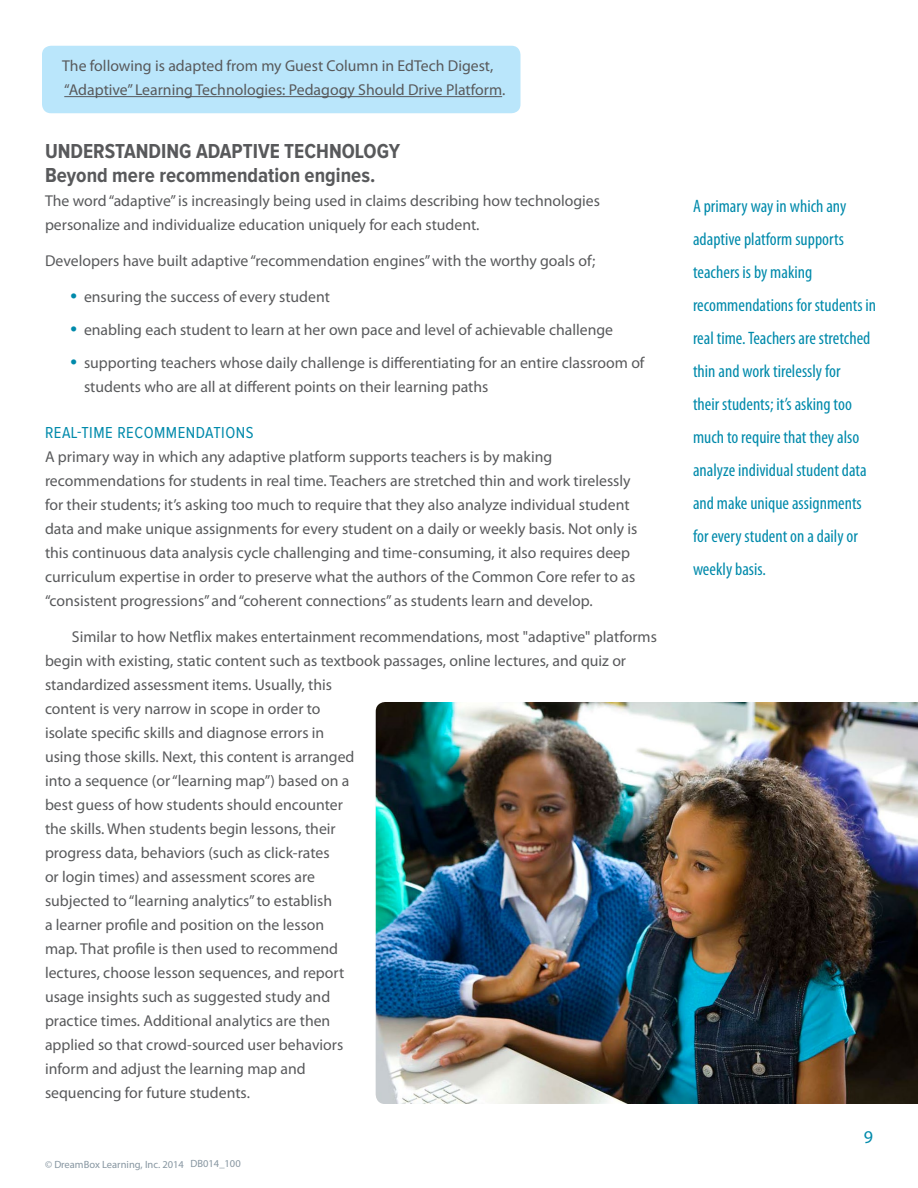
<style>
.page{position:relative;width:918px;height:1188px;background:#fff}
.page>*{position:absolute;margin:0;border:0;box-sizing:border-box;transform-origin:0 0}
.t1{font:700 21px/24px "Proxima Nova Cond";color:#58595b}
.t2{font:condensed 18px/33px "Myriad Pro";color:#008aab}
.t3{font:18px "Myriad Pro";color:#008aab}
.t4{font:16.5px "Proxima Nova Cond";letter-spacing:.03em;color:#008aab}
.t5{font:15.75px/24px "Myriad Pro";color:#58595b}
.t6{font:10.5px "Myriad Pro";color:#8796a1}
.s1{font-weight:700;font-size:19.5px;color:#008aab}
</style>
<div class="page">
<div style="left:42px;top:46px;width:478px;height:67px;background:#bae6fb;border-radius:9px"></div>
<hr style="left:64px;top:96px;width:438px;height:1px;background:#58595b">
<img style="left:376px;top:702px;width:542px;height:402px">
<p class="t5" style="left:62px;top:54px;width:445px">The following is adapted from my Guest Column in EdTech Digest, “Adaptive” Learning Technologies: Pedagogy Should Drive Platform.</p>
<h1 class="t1" style="left:45px;top:139px;width:357px">UNDERSTANDING ADAPTIVE TECHNOLOGY<br>Beyond mere recommendation engines.</h1>
<p class="t5" style="left:45px;top:188px;width:557px">The word “adaptive” is increasingly being used in claims describing how technologies personalize and individualize education uniquely for each student.</p>
<p class="t5" style="left:45px;top:248px;width:552px">Developers have built adaptive “recommendation engines” with the worthy goals of;</p>
<p class="t5" style="left:70px;top:284px;width:261px"><span class="s1">•</span> ensuring the success of every student</p>
<p class="t5" style="left:70px;top:317px;width:544px"><span class="s1">•</span> enabling each student to learn at her own pace and level of achievable challenge</p>
<p class="t5" style="left:84px;top:350px;width:562px;text-indent:-14px"><span class="s1">•</span> supporting teachers whose daily challenge is differentiating for an entire classroom of students who are all at different points on their learning paths</p>
<p class="t4" style="left:45px;top:425px;width:210px">REAL-TIME RECOMMENDATIONS</p>
<p class="t5" style="left:45px;top:444px;width:594px">A primary way in which any adaptive platform supports teachers is by making recommendations for students in real time. Teachers are stretched thin and work tirelessly for their students; it’s asking too much to require that they also analyze individual student data and make unique assignments for every student on a daily or weekly basis. Not only is this continuous data analysis cycle challenging and time-consuming, it also requires deep curriculum expertise in order to preserve what the authors of the Common Core refer to as “consistent progressions” and “coherent connections” as students learn and develop.</p>
<p class="t5" style="left:45px;top:624px;width:613px;text-indent:27px">Similar to how Netflix makes entertainment recommendations, most "adaptive" platforms begin with existing, static content such as textbook passages, online lectures, and quiz or standardized assessment items. Usually, this<br>content is very narrow in scope in order to<br>isolate specific skills and diagnose errors in<br>using those skills. Next, this content is arranged<br>into a sequence (or “learning map”) based on a<br>best guess of how students should encounter<br>the skills. When students begin lessons, their<br>progress data, behaviors (such as click-rates<br>or login times) and assessment scores are<br>subjected to “learning analytics” to establish<br>a learner profile and position on the lesson<br>map. That profile is then used to recommend<br>lectures, choose lesson sequences, and report<br>usage insights such as suggested study and<br>practice times. Additional analytics are then<br>applied so that crowd-sourced user behaviors<br>inform and adjust the learning map and<br>sequencing for future students.</p>
<p class="t6" style="left:190px;top:1157px;width:52px">DB014_100</p>
<p class="t6" style="left:45px;top:1158px;width:140px">© DreamBox Learning, Inc. 2014</p>
<p class="t2" style="left:693px;top:190px;width:185px">A primary way in which any adaptive platform supports teachers is by making recommendations for students in real time. Teachers are stretched thin and work tirelessly for<br>their students; it’s asking too much to require that they also analyze individual student data and make unique assignments for every student on a daily or weekly basis.</p>
<p class="t3" style="left:864px;top:1126px;width:11px">9</p>
</div>
